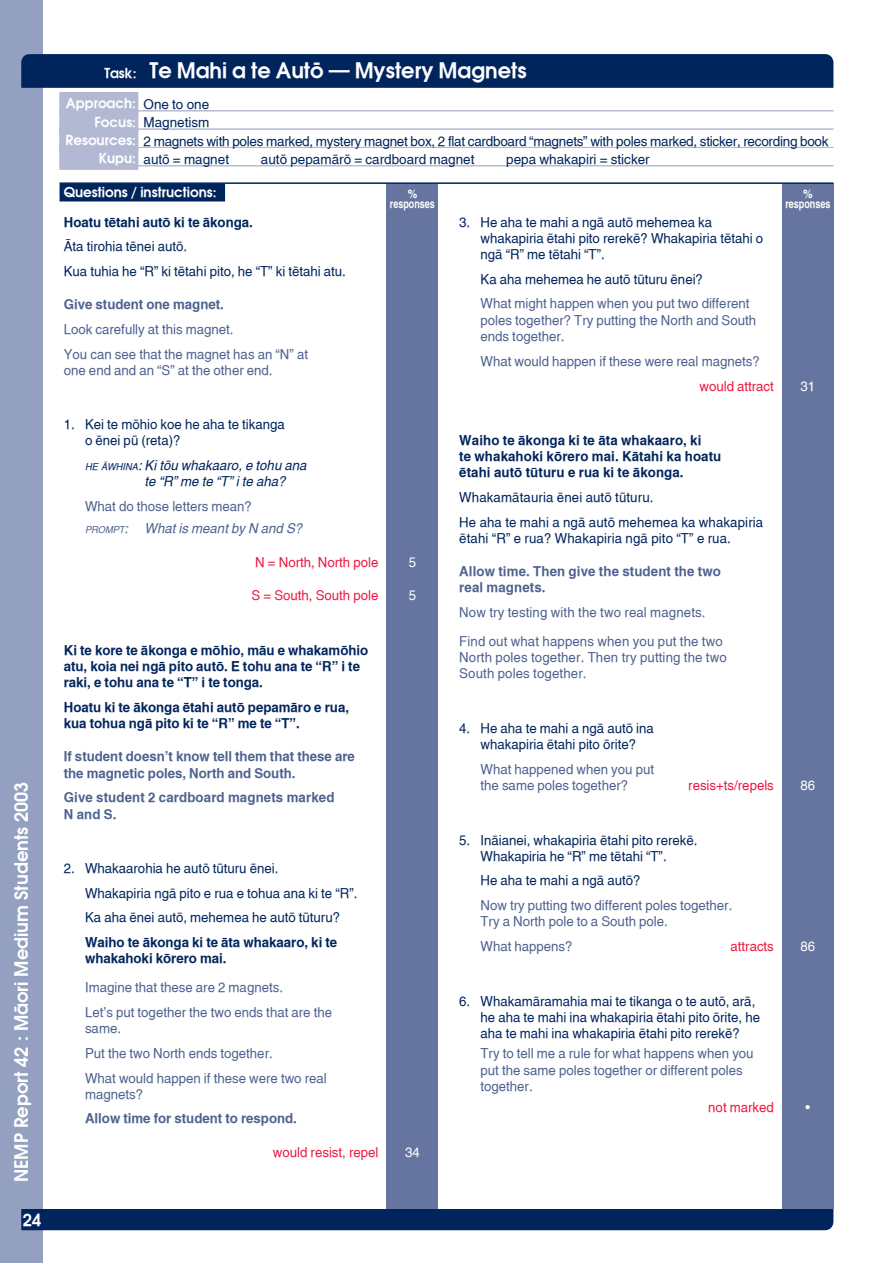
<style>
.page{position:relative;width:893px;height:1263px;background:#fff}
.page>*{position:absolute;margin:0;border:0;box-sizing:border-box;transform-origin:0 0}
.TaskTitleL{font:700 21px "Hawn Avant";color:#fff}
.t1{font:700 18px "Hawn Avant";color:#fff}
.t2{font:700 16.5px "Hawn Avant";color:#fff}
._2CA_numbr_d{font:13.5px/16.2px "Hawn Helv";color:#00255d}
._2CA_numbr_d-2{font:13.5px/16.2px "Hawn Helv";color:#4e628f}
.MAO_2CA_Instruct{font:700 13.5px/16.2px "Hawn Helv";color:#00255d}
._2CA_text{font:13.5px/16.2px "Hawn Helv";letter-spacing:.01em;color:#4e628f}
.MAO_2CA_Txt{font:13.5px/16.2px "Hawn Helv";letter-spacing:.01em;color:#00255d}
._2CA_Instruct{font:700 13.5px/16.2px "Hawn Helv";letter-spacing:.01em;color:#4e628f}
._2CA_numbr_d_w_Ans{font:13.5px/16.2px "Hawn Helv";color:#4e628f}
.AppFocRes_MAO{font:13.5px "Hawn Helv";letter-spacing:-.02em;color:#00255d}
.Ans_2C{font:13.5px "Hawn Helv";color:#ed1a40}
.MAO_2CA_Numb_rd{font:13.5px "Hawn Helv";color:#00255d}
.AppFocRes_MAO-2{font:13.5px "Hawn Helv";color:#00255d}
.MAO_2CA_Numb_rd-2{font:700 13.5px/16.2px "Hawn Helv";color:#00255d}
.MAO_2CA_Prompt{font:italic 13.5px/16.2px "Hawn Helv";color:#00255d}
.ApprYrFoc{font:700 13.5px "Hawn Avant";color:#fff}
._2C_numbr_d{font:700 13.5px "Hawn Helv";color:#4e628f}
._2CA_prompt{font:italic 13.5px "Hawn Helv";color:#4e628f}
.Quest_Instruc_Head{font:700 13.5px "Hawn Avant";color:#fff}
._2CA_numbr_d_w_Ans-2{font:13.5px "Hawn Helv";color:#ed1a40}
._2C_Instruct{font:700 13.5px "Hawn Helv";color:#4e628f}
.Ans_2C-2{font:13.5px "Hawn Helv";color:#fff}
._2CA_numbr_d_w_Ans-3{font:13.5px "Hawn Helv";color:#fff}
.responses{font:700 12px/10.5px "Hawn Helv";color:#fff;text-align:center;scale:.9 1}
.s1{font-size:13.5px}
.s2{font-size:9.45px}
.s3{font-style:inherit}
</style>
<div class="page">
<div style="left:0;top:0;width:42px;height:1263px;background:#94a0c0"></div>
<div style="left:21px;top:1209px;width:812px;height:21px;background:#00255d"></div>
<svg style="left:21px;top:53px;width:813px;height:35px;background:#092c62"></svg>
<div style="left:782px;top:184px;width:51px;height:1025px;background:#65759f"></div>
<div style="left:387px;top:184px;width:51px;height:1025px;background:#65759f"></div>
<div style="left:60px;top:92px;width:78px;height:23px;background:#b3b9d2"></div>
<hr style="left:60px;top:110px;width:773px;height:1px;background:#b3b9d2">
<div style="left:60px;top:110px;width:78px;height:23px;background:#b3b9d2"></div>
<hr style="left:60px;top:129px;width:773px;height:1px;background:#b3b9d2">
<div style="left:60px;top:129px;width:78px;height:22px;background:#b3b9d2"></div>
<hr style="left:60px;top:147px;width:773px;height:1px;background:#b3b9d2">
<div style="left:60px;top:147px;width:78px;height:23px;background:#b3b9d2"></div>
<hr style="left:60px;top:165px;width:773px;height:1px;background:#b3b9d2">
<hr style="left:60px;top:182px;width:773px;height:2px;background:#00255d">
<div style="left:60px;top:183px;width:165px;height:18px;background:#00255d"></div>
<h2 class="t1" style="left:9px;top:1182px;width:402px;rotate:-90deg">NEMP Report 42 : Mäori Medium Students 2003</h2>
<p class="t2" style="left:23px;top:1209px;width:20px">24</p>
<p class="TaskTitleL" style="left:104px;top:56px;width:424px"><span class="s1">Task:</span> Te Mahi a te Autö — Mystery Magnets</p>
<p class="AppFocRes_MAO" style="left:144px;top:97px;width:67px">One to one</p>
<p class="AppFocRes_MAO-2" style="left:144px;top:115px;width:68px">Magnetism</p>
<p class="AppFocRes_MAO" style="left:144px;top:133px;width:687px">2 magnets with poles marked, mystery magnet box, 2 flat cardboard “magnets” with poles marked, sticker, recording book</p>
<p class="AppFocRes_MAO-2" style="left:144px;top:151px;width:87px">autö = magnet</p>
<p class="AppFocRes_MAO-2" style="left:261px;top:151px;width:215px">autö pepamärö = cardboard magnet</p>
<p class="AppFocRes_MAO-2" style="left:506px;top:151px;width:145px">pepa whakapiri = sticker</p>
<p class="ApprYrFoc" style="left:66px;top:94px;width:72px">Approach:</p>
<p class="ApprYrFoc" style="left:94px;top:113px;width:43px">Focus:</p>
<p class="ApprYrFoc" style="left:66px;top:131px;width:72px">Resources:</p>
<p class="ApprYrFoc" style="left:99px;top:149px;width:39px">Kupu:</p>
<p class="Quest_Instruc_Head" style="left:64px;top:183px;width:154px">Questions / instructions:</p>
<p class="responses" style="left:390px;top:188px;width:52px">% responses</p>
<p class="responses" style="left:785px;top:188px;width:52px">% responses</p>
<p class="MAO_2CA_Instruct" style="left:64px;top:213px;width:191px">Hoatu tëtahi autö ki te äkonga.</p>
<p class="MAO_2CA_Txt" style="left:64px;top:238px;width:125px">Äta tirohia tënei autö.</p>
<p class="MAO_2CA_Txt" style="left:64px;top:263px;width:284px">Kua tuhia he “R” ki tëtahi pito, he “T” ki tëtahi atu.</p>
<p class="_2C_Instruct" style="left:64px;top:296px;width:162px">Give student one magnet.</p>
<p class="_2CA_text" style="left:64px;top:321px;width:171px">Look carefully at this magnet.</p>
<p class="_2CA_text" style="left:64px;top:346px;width:246px">You can see that the magnet has an “N” at one end and an “S” at the other end.</p>
<p class="_2CA_numbr_d" style="left:85px;top:416px;width:201px;text-indent:-21px">1. Kei te möhio koe he aha te tikanga o ënei pü (reta)?</p>
<p class="MAO_2CA_Prompt" style="left:145px;top:457px;width:163px;text-indent:-60px"><span class="s2">HE ÄWHINA</span><span class="s3">:</span> Ki töu whakaaro, e tohu ana te “R” me te “T” i te aha?</p>
<p class="_2CA_numbr_d-2" style="left:85px;top:498px;width:168px">What do those letters mean?</p>
<p class="_2CA_prompt" style="left:85px;top:521px;width:219px"><span class="s2">PROMPT</span><span class="s3">:</span> What is meant by N and S?</p>
<p class="Ans_2C" style="left:255px;top:554px;width:125px">N = North, North pole</p>
<p class="Ans_2C-2" style="left:409px;top:554px;width:9px">5</p>
<p class="Ans_2C" style="left:252px;top:588px;width:128px">S = South, South pole</p>
<p class="Ans_2C-2" style="left:409px;top:588px;width:9px">5</p>
<p class="MAO_2CA_Instruct" style="left:64px;top:642px;width:306px">Ki te kore te äkonga e möhio, mäu e whakamöhio atu, koia nei ngä pito autö. E tohu ana te “R” i te raki, e tohu ana te “T” i te tonga.</p>
<p class="MAO_2CA_Instruct" style="left:64px;top:699px;width:287px">Hoatu ki te äkonga ëtahi autö pepamäro e rua, kua tohua ngä pito ki te “R” me te “T”.</p>
<p class="_2CA_Instruct" style="left:64px;top:748px;width:293px">If student doesn’t know tell them that these are the magnetic poles, North and South.</p>
<p class="_2CA_Instruct" style="left:64px;top:789px;width:272px">Give student 2 cardboard magnets marked<br>N and S.</p>
<p class="_2CA_numbr_d" style="left:64px;top:860px;width:216px">2. Whakaarohia he autö tüturu ënei.</p>
<p class="MAO_2CA_Numb_rd" style="left:85px;top:885px;width:274px">Whakapiria ngä pito e rua e tohua ana ki te “R”.</p>
<p class="MAO_2CA_Numb_rd" style="left:85px;top:910px;width:256px">Ka aha ënei autö, mehemea he autö tüturu?</p>
<p class="MAO_2CA_Numb_rd-2" style="left:85px;top:934px;width:254px">Waiho te äkonga ki te äta whakaaro, ki te whakahoki körero mai.</p>
<p class="_2CA_numbr_d-2" style="left:85px;top:979px;width:199px">Imagine that these are 2 magnets.</p>
<p class="_2CA_numbr_d-2" style="left:85px;top:1004px;width:249px">Let’s put together the two ends that are the same.</p>
<p class="_2CA_numbr_d-2" style="left:85px;top:1045px;width:189px">Put the two North ends together.</p>
<p class="_2CA_numbr_d-2" style="left:85px;top:1070px;width:243px">What would happen if these were two real magnets?</p>
<p class="_2C_numbr_d" style="left:85px;top:1110px;width:213px">Allow time for student to respond.</p>
<p class="Ans_2C" style="left:273px;top:1144px;width:107px">would resist, repel</p>
<p class="Ans_2C-2" style="left:405px;top:1144px;width:16px">34</p>
<p class="_2CA_numbr_d" style="left:480px;top:214px;width:284px;text-indent:-21px">3. He aha te mahi a ngä autö mehemea ka whakapiria ëtahi pito rerekë? Whakapiria tëtahi o ngä “R” me tëtahi “T”.</p>
<p class="_2CA_numbr_d" style="left:480px;top:271px;width:224px">Ka aha mehemea he autö tüturu ënei?</p>
<p class="_2CA_numbr_d-2" style="left:480px;top:295px;width:277px">What might happen when you put two different poles together? Try putting the North and South ends together.</p>
<p class="_2CA_numbr_d-2" style="left:480px;top:353px;width:281px">What would happen if these were real magnets?</p>
<p class="Ans_2C" style="left:699px;top:378px;width:76px">would attract</p>
<p class="Ans_2C-2" style="left:801px;top:378px;width:16px">31</p>
<p class="MAO_2CA_Instruct" style="left:459px;top:432px;width:264px">Waiho te äkonga ki te äta whakaaro, ki<br>te whakahoki körero mai. Kätahi ka hoatu ëtahi autö tüturu e rua ki te äkonga.</p>
<p class="MAO_2CA_Txt" style="left:459px;top:489px;width:196px">Whakamätauria ënei autö tüturu.</p>
<p class="MAO_2CA_Txt" style="left:459px;top:514px;width:306px">He aha te mahi a ngä autö mehemea ka whakapiria ëtahi “R” e rua? Whakapiria ngä pito “T” e rua.</p>
<p class="_2CA_Instruct" style="left:459px;top:563px;width:263px">Allow time. Then give the student the two real magnets.</p>
<p class="_2CA_text" style="left:459px;top:604px;width:248px">Now try testing with the two real magnets.</p>
<p class="_2CA_text" style="left:459px;top:633px;width:269px">Find out what happens when you put the two<br>North poles together. Then try putting the two<br>South poles together.</p>
<p class="_2CA_numbr_d" style="left:459px;top:720px;width:196px;text-align:center">4. He aha te mahi a ngä autö ina whakapiria ëtahi pito örite?</p>
<p class="_2CA_numbr_d_w_Ans" style="left:480px;top:761px;width:175px">What happened when you put the same poles together?</p>
<p class="_2CA_numbr_d_w_Ans-2" style="left:688px;top:777px;width:87px">resis+ts/repels</p>
<p class="_2CA_numbr_d_w_Ans-3" style="left:801px;top:777px;width:16px">86</p>
<p class="_2CA_numbr_d" style="left:480px;top:832px;width:218px;text-indent:-21px">5. Inäianei, whakapiria ëtahi pito rerekë.<br>Whakapiria he “R” me tëtahi “T”.</p>
<p class="_2CA_numbr_d" style="left:480px;top:872px;width:161px">He aha te mahi a ngä autö?</p>
<p class="_2CA_numbr_d_w_Ans" style="left:480px;top:897px;width:253px">Now try putting two different poles together.<br>Try a North pole to a South pole.</p>
<p class="_2CA_numbr_d_w_Ans" style="left:480px;top:938px;width:94px">What happens?</p>
<p class="_2CA_numbr_d_w_Ans-2" style="left:730px;top:938px;width:45px">attracts</p>
<p class="_2CA_numbr_d_w_Ans-3" style="left:801px;top:938px;width:16px">86</p>
<p class="_2CA_numbr_d" style="left:480px;top:993px;width:281px;text-indent:-21px">6. Whakamäramahia mai te tikanga o te autö, arä, he aha te mahi ina whakapiria ëtahi pito örite, he aha te mahi ina whakapiria ëtahi pito rerekë?</p>
<p class="_2CA_numbr_d-2" style="left:480px;top:1045px;width:275px">Try to tell me a rule for what happens when you put the same poles together or different poles together.</p>
<p class="Ans_2C" style="left:708px;top:1099px;width:67px">not marked</p>
<p class="Ans_2C-2" style="left:806px;top:1099px;width:6px">•</p>
</div>
